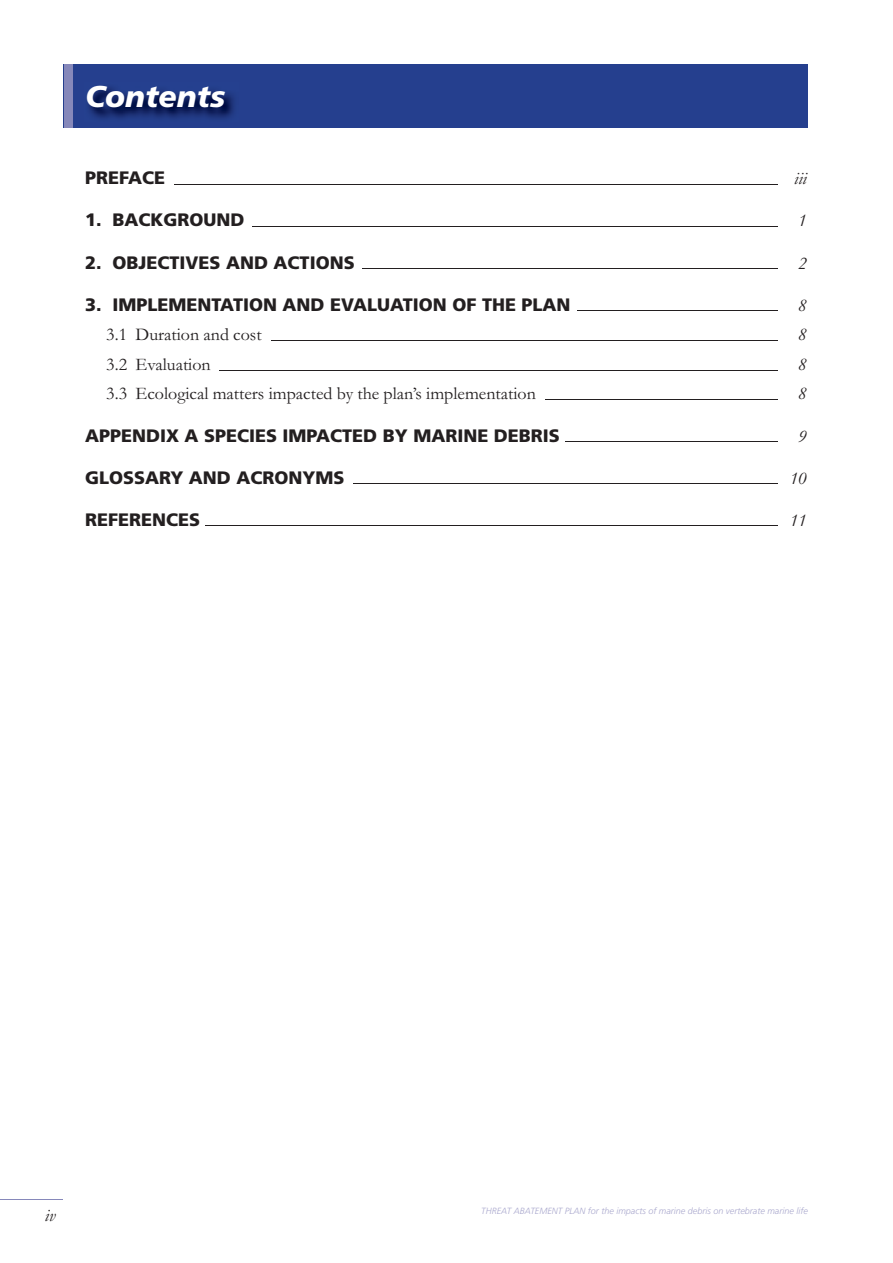
<style>
.page{position:relative;width:893px;height:1263px;background:#fff}
.page>*{position:absolute;margin:0;border:0;box-sizing:border-box;transform-origin:0 0}
.t1{font:italic 900 30px "Frutiger";color:#fff}
.t2{font:900 18px "Frutiger";color:#231f20}
.t3{font:18px "Garamond";color:#231f20}
.t4{font:italic 18px "Garamond";color:#231f20}
.t5{font:italic 300 9px "Frutiger";color:#aaa9ce}
</style>
<div class="page">
<hr style="left:0;top:1199px;width:63px;height:1px;background:#8688ba">
<div style="left:64px;top:64px;width:744px;height:64px;background:#253f8e"></div>
<div style="left:64px;top:64px;width:8px;height:64px;background:#8688ba"></div>
<img style="left:88px;top:87px;width:147px;height:32px">
<hr style="left:174px;top:185px;width:603px;height:1px;background:#231f20">
<hr style="left:252px;top:227px;width:525px;height:1px;background:#231f20">
<hr style="left:362px;top:269px;width:415px;height:1px;background:#231f20">
<hr style="left:577px;top:310px;width:200px;height:1px;background:#231f20">
<hr style="left:271px;top:340px;width:506px;height:1px;background:#231f20">
<hr style="left:219px;top:370px;width:558px;height:1px;background:#231f20">
<hr style="left:545px;top:399px;width:232px;height:1px;background:#231f20">
<hr style="left:565px;top:442px;width:212px;height:1px;background:#231f20">
<hr style="left:353px;top:484px;width:424px;height:1px;background:#231f20">
<hr style="left:205px;top:526px;width:572px;height:1px;background:#231f20">
<p class="t1" style="left:85px;top:78px;width:142px">Contents</p>
<p class="t2" style="left:85px;top:167px;width:82px">PREFACE</p>
<p class="t4" style="left:794px;top:168px;width:14px">iii</p>
<p class="t2" style="left:85px;top:209px;width:161px">1. BACKGROUND</p>
<p class="t4" style="left:798px;top:211px;width:10px">1</p>
<p class="t2" style="left:85px;top:251px;width:271px">2. OBJECTIVES AND ACTIONS</p>
<p class="t4" style="left:798px;top:253px;width:10px">2</p>
<p class="t2" style="left:85px;top:294px;width:487px">3. IMPLEMENTATION AND EVALUATION OF THE PLAN</p>
<p class="t4" style="left:798px;top:295px;width:10px">8</p>
<p class="t3" style="left:106px;top:325px;width:157px">3.1 Duration and cost</p>
<p class="t4" style="left:798px;top:325px;width:10px">8</p>
<p class="t3" style="left:106px;top:354px;width:106px">3.2 Evaluation</p>
<p class="t4" style="left:798px;top:354px;width:10px">8</p>
<p class="t3" style="left:106px;top:384px;width:431px">3.3 Ecological matters impacted by the plan’s implementation</p>
<p class="t4" style="left:798px;top:384px;width:10px">8</p>
<p class="t2" style="left:85px;top:425px;width:476px">APPENDIX A SPECIES IMPACTED BY MARINE DEBRIS</p>
<p class="t4" style="left:798px;top:426px;width:10px">9</p>
<p class="t2" style="left:85px;top:467px;width:261px">GLOSSARY AND ACRONYMS</p>
<p class="t4" style="left:790px;top:468px;width:18px">10</p>
<p class="t2" style="left:85px;top:509px;width:117px">REFERENCES</p>
<p class="t4" style="left:790px;top:511px;width:18px">11</p>
<p class="t4" style="left:45px;top:1205px;width:12px">iv</p>
<p class="t5" style="left:481px;top:1206px;width:328px">THREAT ABATEMENT PLAN for the impacts of marine debris on vertebrate marine life</p>
</div>
